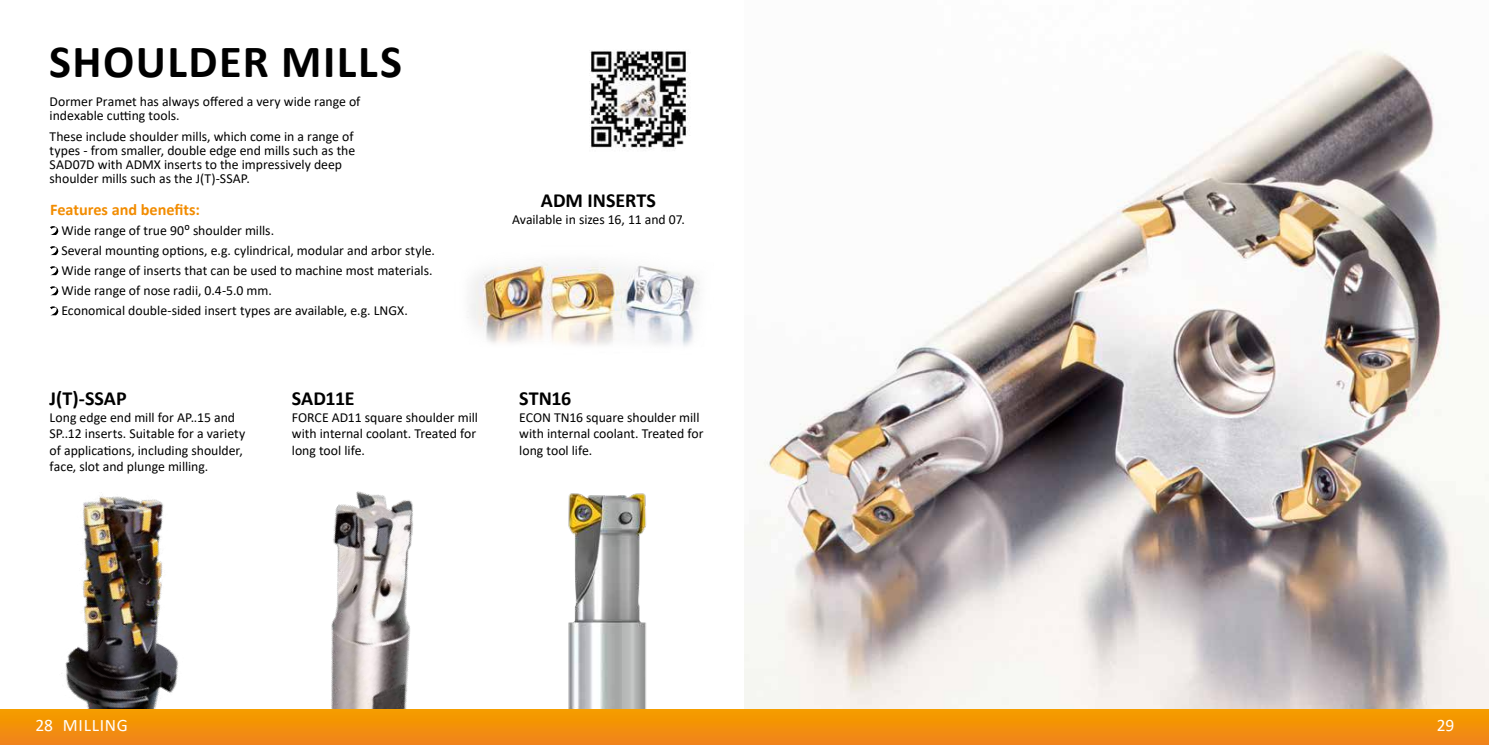
<style>
.page{position:relative;width:1489px;height:745px;background:#fff}
.page>*{position:absolute;margin:0;border:0;box-sizing:border-box;transform-origin:0 0}
.t1{font:700 46.25px "Calibri";letter-spacing:.03em;color:#000}
.t2{font:700 20px "Calibri";color:#000}
.t3{font:17.5px "Calibri";letter-spacing:.04em;color:#fff}
.t4{font:700 16.25px "Calibri";letter-spacing:-.005em;color:#f28c00}
.t5{font:13.75px/16.5px "Calibri";color:#000}
</style>
<div class="page">
<img style="left:744px;top:50px;width:744px;height:659px">
<img style="left:568px;top:493px;width:79px;height:216px">
<img style="left:589px;top:50px;width:99px;height:99px">
<img style="left:61px;top:494px;width:117px;height:215px">
<img style="left:468px;top:263px;width:232px;height:83px">
<img style="left:331px;top:491px;width:82px;height:218px">
<svg style="left:50px;top:226px;width:8px;height:9px"></svg>
<svg style="left:50px;top:246px;width:8px;height:9px"></svg>
<svg style="left:50px;top:266px;width:8px;height:9px"></svg>
<svg style="left:50px;top:286px;width:8px;height:9px"></svg>
<svg style="left:50px;top:306px;width:8px;height:9px"></svg>
<svg style="left:0;top:709px;width:1488px;height:35px;background:#f2900a"></svg>
<h1 class="t1" style="left:49px;top:29px;width:354px">SHOULDER MILLS</h1>
<p class="t5" style="left:50px;top:94px;width:312px;line-height:14px">Dormer Pramet has always offered a very wide range of indexable cutting tools.</p>
<p class="t5" style="left:50px;top:129px;width:307px;line-height:14px">These include shoulder mills, which come in a range of types - from smaller, double edge end mills such as the SAD07D with ADMX inserts to the impressively deep shoulder mills such as the J(T)-SSAP.</p>
<p class="t4" style="left:50px;top:198px;width:151px">Features and benefits:</p>
<p class="t5" style="left:61px;top:220px;width:375px;line-height:20px">Wide range of true 90⁰ shoulder mills.<br>Several mounting options, e.g. cylindrical, modular and arbor style.<br>Wide range of inserts that can be used to machine most materials.<br>Wide range of nose radii, 0.4-5.0 mm.<br>Economical double-sided insert types are available, e.g. LNGX.</p>
<h2 class="t2" style="left:50px;top:384px;width:79px">J(T)-SSAP</h2>
<p class="t5" style="left:50px;top:408px;width:197px">Long edge end mill for AP..15 and SP..12 inserts. Suitable for a variety of applications, including shoulder, face, slot and plunge milling.</p>
<h2 class="t2" style="left:292px;top:384px;width:64px">SAD11E</h2>
<p class="t5" style="left:292px;top:408px;width:188px">FORCE AD11 square shoulder mill with internal coolant. Treated for long tool life.</p>
<h2 class="t2" style="left:541px;top:186px;width:116px">ADM INSERTS</h2>
<p class="t5" style="left:512px;top:210px;width:174px">Available in sizes 16, 11 and 07.</p>
<h2 class="t2" style="left:519px;top:384px;width:53px">STN16</h2>
<p class="t5" style="left:519px;top:408px;width:186px">ECON TN16 square shoulder mill with internal coolant. Treated for long tool life.</p>
<p class="t3" style="left:35px;top:712px;width:94px">28 MILLING</p>
<p class="t3" style="left:1436px;top:712px;width:19px">29</p>
</div>
